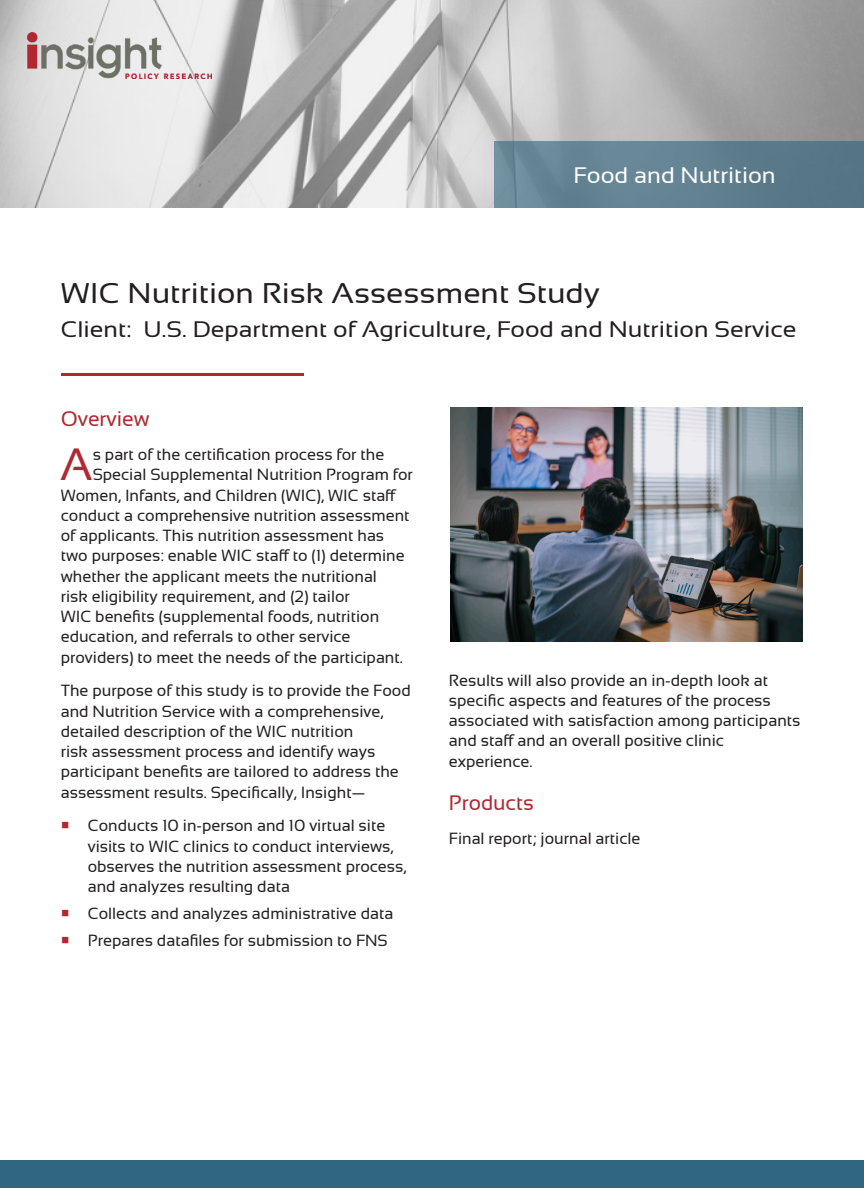
<style>
.page{position:relative;width:864px;height:1188px;background:#fff}
.page>*{position:absolute;margin:0;border:0;box-sizing:border-box;transform-origin:0 0}
.t1{font:45.15px "Sansation";color:#b12732}
.t2{font:28.5px "Sansation";color:#231f20;scale:1.1 1}
.t3{font:22.5px "Sansation";color:#231f20;scale:1.1 1}
.t4{font:22.5px "Sansation";color:#fff;scale:1.05 1}
.t5{font:21px "Sansation";color:#b12732}
.t6{font:16.2px/20.2px "Sansation";color:#231f20}
.s1{color:#b12732}
</style>
<div class="page">
<div style="left:0;top:1161px;width:864px;height:27px;background:#316681"></div>
<img style="left:0;top:0;width:864px;height:207px">
<div style="left:495px;top:141px;width:369px;height:66px;background:linear-gradient(to right,#6d8d9d,#557585)"></div>
<hr style="left:61px;top:374px;width:243px;height:2px;background:#b12732">
<img style="left:27px;top:32px;width:184px;height:46px">
<img style="left:450px;top:407px;width:352px;height:235px">
<h3 class="t4" style="left:574px;top:163px;width:194px">Food and Nutrition</h3>
<h2 class="t2" style="left:61px;top:277px;width:492px">WIC Nutrition Risk Assessment Study</h2>
<h3 class="t3" style="left:61px;top:316px;width:670px">Client: U.S. Department of Agriculture, Food and Nutrition Service</h3>
<p class="t5" style="left:61px;top:407px;width:90px">Overview</p>
<h1 class="t1" style="left:60px;top:439px;width:34px">A</h1>
<p class="t6" style="left:93px;top:444px;width:293px">s part of the certification process for the</p>
<p class="t6" style="left:93px;top:465px;width:322px">Special Supplemental Nutrition Program for</p>
<p class="t6" style="left:61px;top:485px;width:337px">Women, Infants, and Children (WIC), WIC staff</p>
<p class="t6" style="left:61px;top:505px;width:350px">conduct a comprehensive nutrition assessment</p>
<p class="t6" style="left:61px;top:525px;width:325px">of applicants. This nutrition assessment has</p>
<p class="t6" style="left:61px;top:546px;width:345px">two purposes: enable WIC staff to (1) determine</p>
<p class="t6" style="left:61px;top:566px;width:318px">whether the applicant meets the nutritional</p>
<p class="t6" style="left:61px;top:586px;width:291px">risk eligibility requirement, and (2) tailor</p>
<p class="t6" style="left:61px;top:606px;width:320px">WIC benefits (supplemental foods, nutrition</p>
<p class="t6" style="left:61px;top:627px;width:291px">education, and referrals to other service</p>
<p class="t6" style="left:61px;top:647px;width:344px">providers) to meet the needs of the participant.</p>
<p class="t6" style="left:61px;top:681px;width:352px">The purpose of this study is to provide the Food and Nutrition Service with a comprehensive, detailed description of the WIC nutrition<br>risk assessment process and identify ways participant benefits are tailored to address the assessment results. Specifically, Insight—</p>
<p class="t6" style="left:88px;top:816px;width:320px;text-indent:-27px"><span class="s1">○</span> Conducts 10 in-person and 10 virtual site visits to WIC clinics to conduct interviews, observes the nutrition assessment process, and analyzes resulting data</p>
<p class="t6" style="left:61px;top:903px;width:334px"><span class="s1">○</span> Collects and analyzes administrative data</p>
<p class="t6" style="left:61px;top:930px;width:329px"><span class="s1">○</span> Prepares datafiles for submission to FNS</p>
<p class="t6" style="left:449px;top:670px;width:353px">Results will also provide an in-depth look at specific aspects and features of the process associated with satisfaction among participants and staff and an overall positive clinic experience.</p>
<p class="t5" style="left:449px;top:791px;width:86px">Products</p>
<p class="t6" style="left:449px;top:828px;width:193px">Final report; journal article</p>
</div>
